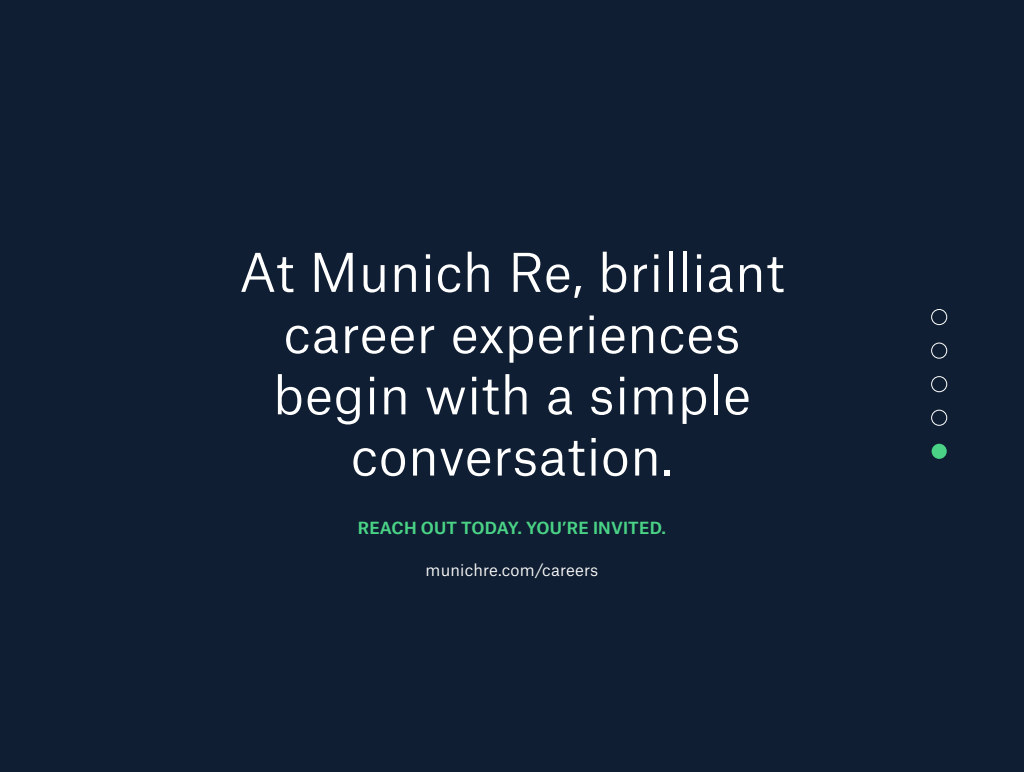
<style>
.page{position:relative;width:1024px;height:772px;background:#0f1e32}
.page>*{position:absolute;margin:0;border:0;box-sizing:border-box;transform-origin:0 0}
.t1{font:51px/61.2px "Munich Re Neue";letter-spacing:.01em;color:#fff;text-align:center}
.t2{font:700 16px "Munich Re Neue";letter-spacing:.01em;color:#4ad386}
.t3{font:16px "Munich Re Neue";letter-spacing:.01em;color:#fff}
</style>
<div class="page">
<div style="left:931px;top:309px;width:16px;height:16px;border:1px solid #fff;border-radius:50%"></div>
<div style="left:931px;top:343px;width:16px;height:15px;border:1px solid #fff;border-radius:50%"></div>
<div style="left:931px;top:376px;width:16px;height:16px;border:1px solid #fff;border-radius:50%"></div>
<div style="left:931px;top:410px;width:16px;height:15px;border:1px solid #fff;border-radius:50%"></div>
<div style="left:932px;top:444px;width:15px;height:15px;background:#4ad386;border-radius:50%"></div>
<p class="t1" style="left:239px;top:237px;width:547px">At Munich Re, brilliant career experiences begin with a simple conversation.</p>
<p class="t2" style="left:358px;top:515px;width:310px">REACH OUT TODAY. YOU’RE INVITED.</p>
<p class="t3" style="left:426px;top:557px;width:174px">munichre.com/careers</p>
</div>
